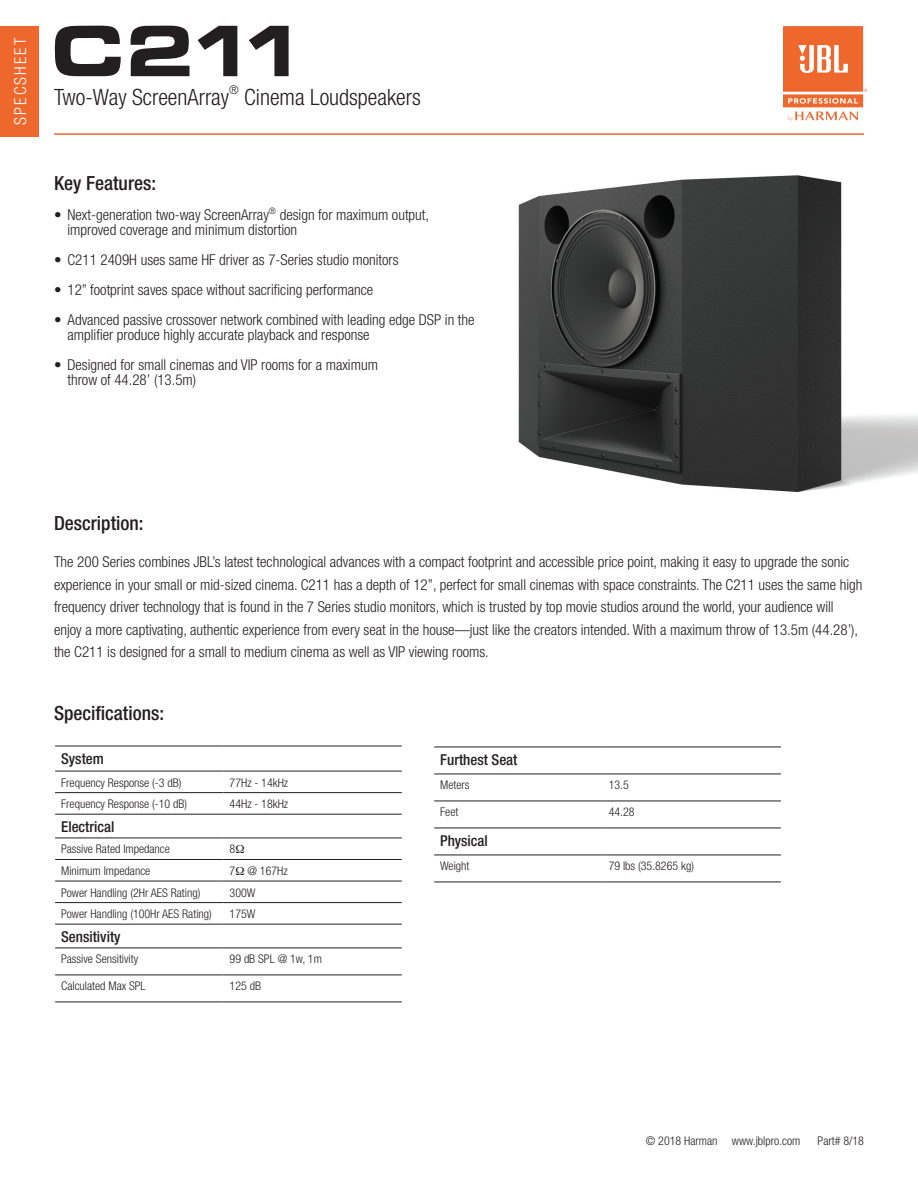
<style>
.page{position:relative;width:918px;height:1188px;background:#fff}
.page>*{position:absolute;margin:0;border:0;box-sizing:border-box;transform-origin:0 0}
.t1{font:700 72px "Eddmond";color:#231f20}
.t2{font:300 condensed 22.5px "Helvetica Neue";color:#231f20}
.t3{font:500 condensed 19.5px "Helvetica Neue";color:#231f20}
.t4{font:300 condensed 16.5px "Helvetica Neue";letter-spacing:.125em;color:#fff}
.t5{font:300 condensed 15px/22.5px "Helvetica Neue";color:#231f20}
.t6{font:500 condensed 15px "Helvetica Neue";color:#231f20}
.t7{font:300 condensed 12px "Helvetica Neue";color:#231f20}
</style>
<div class="page">
<img style="left:518px;top:89px;width:400px;height:403px">
<svg style="left:783px;top:26px;width:84px;height:95px"></svg>
<div style="left:0;top:26px;width:39px;height:110px;background:#ee682e"></div>
<hr style="left:54px;top:133px;width:810px;height:2px;background:#ee682e">
<hr style="left:55px;top:746px;width:169px;height:1px;background:#231f20">
<hr style="left:224px;top:746px;width:178px;height:1px;background:#231f20">
<hr style="left:55px;top:771px;width:169px;height:1px;background:#231f20">
<hr style="left:224px;top:771px;width:178px;height:1px;background:#231f20">
<hr style="left:55px;top:792px;width:169px;height:1px;background:#231f20">
<hr style="left:224px;top:792px;width:178px;height:1px;background:#231f20">
<hr style="left:55px;top:814px;width:169px;height:1px;background:#231f20">
<hr style="left:224px;top:814px;width:178px;height:1px;background:#231f20">
<hr style="left:55px;top:838px;width:169px;height:1px;background:#231f20">
<hr style="left:224px;top:838px;width:178px;height:1px;background:#231f20">
<hr style="left:55px;top:859px;width:169px;height:1px;background:#231f20">
<hr style="left:224px;top:859px;width:178px;height:1px;background:#231f20">
<hr style="left:55px;top:881px;width:169px;height:1px;background:#231f20">
<hr style="left:224px;top:881px;width:178px;height:1px;background:#231f20">
<hr style="left:55px;top:902px;width:169px;height:1px;background:#231f20">
<hr style="left:224px;top:902px;width:178px;height:1px;background:#231f20">
<hr style="left:55px;top:924px;width:169px;height:1px;background:#231f20">
<hr style="left:224px;top:924px;width:178px;height:1px;background:#231f20">
<hr style="left:55px;top:948px;width:169px;height:1px;background:#231f20">
<hr style="left:224px;top:948px;width:178px;height:1px;background:#231f20">
<hr style="left:55px;top:975px;width:169px;height:1px;background:#231f20">
<hr style="left:224px;top:975px;width:178px;height:1px;background:#231f20">
<hr style="left:55px;top:1002px;width:169px;height:1px;background:#231f20">
<hr style="left:224px;top:1002px;width:178px;height:1px;background:#231f20">
<hr style="left:434px;top:747px;width:169px;height:1px;background:#231f20">
<hr style="left:603px;top:747px;width:178px;height:1px;background:#231f20">
<hr style="left:434px;top:774px;width:169px;height:1px;background:#231f20">
<hr style="left:603px;top:774px;width:178px;height:1px;background:#231f20">
<hr style="left:434px;top:801px;width:169px;height:1px;background:#231f20">
<hr style="left:603px;top:801px;width:178px;height:1px;background:#231f20">
<hr style="left:434px;top:828px;width:169px;height:1px;background:#231f20">
<hr style="left:603px;top:828px;width:178px;height:1px;background:#231f20">
<hr style="left:434px;top:855px;width:169px;height:1px;background:#231f20">
<hr style="left:603px;top:855px;width:178px;height:1px;background:#231f20">
<hr style="left:434px;top:882px;width:169px;height:1px;background:#231f20">
<hr style="left:603px;top:882px;width:178px;height:1px;background:#231f20">
<p class="t4" style="left:11px;top:125px;width:88px;rotate:-90deg">SPECSHEET</p>
<h1 class="t1" style="left:50px;top:3px;width:261px">C211</h1>
<h2 class="t2" style="left:54px;top:84px;width:177px">Two-Way ScreenArray</h2>
<p class="t7" style="left:229px;top:83px;width:11px">®</p>
<h2 class="t2" style="left:244px;top:84px;width:178px">Cinema Loudspeakers</h2>
<h3 class="t3" style="left:54px;top:172px;width:104px">Key Features:</h3>
<p class="t5" style="left:68px;top:208px;width:363px;line-height:15px;text-indent:-14px">• Next-generation two-way ScreenArray<sup>®</sup> design for maximum output, improved coverage and minimum distortion</p>
<p class="t5" style="left:54px;top:249px;width:346px">• C211 2409H uses same HF driver as 7-Series studio monitors</p>
<p class="t5" style="left:54px;top:279px;width:321px">• 12” footprint saves space without sacrificing performance</p>
<p class="t5" style="left:68px;top:313px;width:409px;line-height:15px;text-indent:-14px">• Advanced passive crossover network combined with leading edge DSP in the amplifier produce highly accurate playback and response</p>
<p class="t5" style="left:68px;top:358px;width:312px;line-height:15px;text-indent:-14px">• Designed for small cinemas and VIP rooms for a maximum throw of 44.28’ (13.5m)</p>
<h3 class="t3" style="left:54px;top:511px;width:91px">Description:</h3>
<p class="t5" style="left:54px;top:550px;width:810px">The 200 Series combines JBL’s latest technological advances with a compact footprint and accessible price point, making it easy to upgrade the sonic experience in your small or mid-sized cinema. C211 has a depth of 12”, perfect for small cinemas with space constraints. The C211 uses the same high frequency driver technology that is found in the 7 Series studio monitors, which is trusted by top movie studios around the world, your audience will enjoy a more captivating, authentic experience from every seat in the house—just like the creators intended. With a maximum throw of 13.5m (44.28’), the C211 is designed for a small to medium cinema as well as VIP viewing rooms.</p>
<h3 class="t3" style="left:54px;top:701px;width:112px">Specifications:</h3>
<p class="t6" style="left:61px;top:749px;width:44px">System</p>
<p class="t7" style="left:61px;top:776px;width:122px">Frequency Response (-3 dB)</p>
<p class="t7" style="left:230px;top:776px;width:60px">77Hz - 14kHz</p>
<p class="t7" style="left:61px;top:797px;width:128px">Frequency Response (-10 dB)</p>
<p class="t7" style="left:230px;top:797px;width:60px">44Hz - 18kHz</p>
<p class="t6" style="left:61px;top:818px;width:55px">Electrical</p>
<p class="t7" style="left:61px;top:842px;width:110px">Passive Rated Impedance</p>
<p class="t7" style="left:230px;top:842px;width:7px">8</p>
<p class="t7" style="left:61px;top:864px;width:91px">Minimum Impedance</p>
<p class="t7" style="left:230px;top:864px;width:60px">7 @ 167Hz</p>
<p class="t7" style="left:61px;top:885px;width:141px">Power Handling (2Hr AES Rating)</p>
<p class="t7" style="left:230px;top:885px;width:27px">300W</p>
<p class="t7" style="left:61px;top:907px;width:152px">Power Handling (100Hr AES Rating)</p>
<p class="t7" style="left:230px;top:907px;width:27px">175W</p>
<p class="t6" style="left:61px;top:928px;width:61px">Sensitivity</p>
<p class="t7" style="left:61px;top:952px;width:79px">Passive Sensitivity</p>
<p class="t7" style="left:230px;top:952px;width:94px">99 dB SPL @ 1w, 1m</p>
<p class="t7" style="left:61px;top:979px;width:86px">Calculated Max SPL</p>
<p class="t7" style="left:230px;top:979px;width:33px">125 dB</p>
<p class="t6" style="left:440px;top:750px;width:79px">Furthest Seat</p>
<p class="t7" style="left:440px;top:778px;width:31px">Meters</p>
<p class="t7" style="left:609px;top:778px;width:22px">13.5</p>
<p class="t7" style="left:440px;top:805px;width:20px">Feet</p>
<p class="t7" style="left:609px;top:805px;width:27px">44.28</p>
<p class="t6" style="left:440px;top:831px;width:49px">Physical</p>
<p class="t7" style="left:440px;top:859px;width:31px">Weight</p>
<p class="t7" style="left:609px;top:859px;width:87px">79 lbs (35.8265 kg)</p>
<p class="t7" style="left:646px;top:1134px;width:156px">© 2018 Harman www.jblpro.com</p>
<p class="t7" style="left:818px;top:1134px;width:48px">Part# 8/18</p>
</div>
